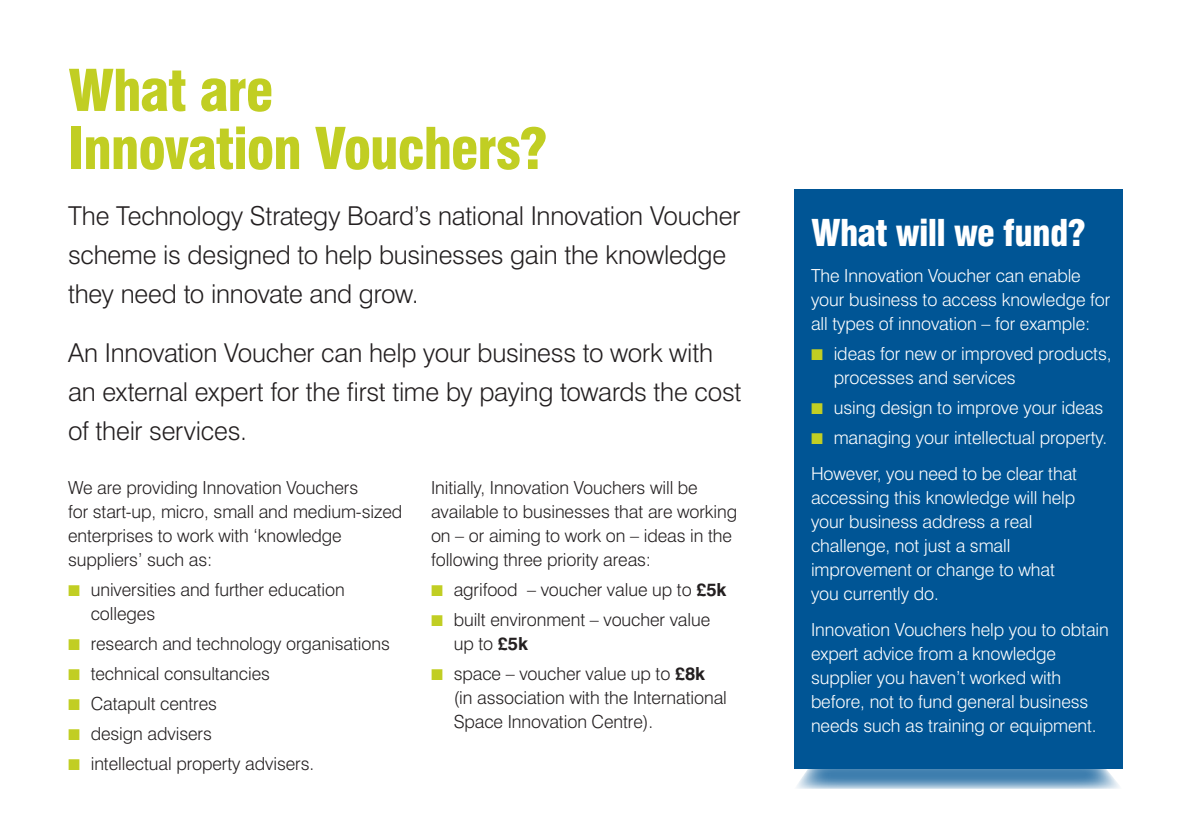
<style>
.page{position:relative;width:1191px;height:840px;background:#fff}
.page>*{position:absolute;margin:0;border:0;box-sizing:border-box;transform-origin:0 0}
.Subhead{font:900 condensed 56px/58px "Swiss 721 BT";letter-spacing:-.025em;color:#c1ce23}
.Subhead-2{font:900 condensed 36px "Swiss 721 BT";letter-spacing:-.02em;color:#fff}
.TEXT{font:300 26px/39px "Swiss 721 BT";letter-spacing:-.01em;color:#231f20}
.TEXT-2{font:300 18px/24px "Swiss 721 BT";letter-spacing:-.005em;color:#fff}
.BULLETS{font:300 18px/24px "Swiss 721 BT";letter-spacing:-.005em;color:#231f20}
.TEXT-3{font:300 18px/24px "Swiss 721 BT";letter-spacing:-.005em;color:#231f20}
.BULLETS-2{font:300 18px/24px "Swiss 721 BT";letter-spacing:-.005em;color:#fff}
.s1{font-family:"European Pi Three";font-weight:400;color:#c1ce23}
.s2{font-weight:700}
</style>
<div class="page">
<svg style="left:794px;top:768px;width:329px;height:20px;background:#699ac0"></svg>
<div style="left:794px;top:189px;width:329px;height:579px;background:#005595"></div>
<p class="Subhead" style="left:68px;top:61px;width:480px">What are<br>Innovation Vouchers?</p>
<p class="TEXT" style="left:68px;top:196px;width:674px">The Technology Strategy Board’s national Innovation Voucher scheme is designed to help businesses gain the knowledge they need to innovate and grow.</p>
<p class="TEXT" style="left:68px;top:333px;width:675px">An Innovation Voucher can help your business to work with an external expert for the first time by paying towards the cost of their services.</p>
<p class="TEXT-3" style="left:68px;top:475px;width:336px">We are providing Innovation Vouchers<br>for start-up, micro, small and medium-sized enterprises to work with ‘knowledge suppliers’ such as:</p>
<p class="BULLETS" style="left:91px;top:577px;width:256px;text-indent:-23px"><span class="s1">K</span> universities and further education colleges</p>
<p class="BULLETS" style="left:68px;top:631px;width:323px"><span class="s1">K</span> research and technology organisations</p>
<p class="BULLETS" style="left:68px;top:661px;width:203px"><span class="s1">K</span> technical consultancies</p>
<p class="BULLETS" style="left:68px;top:691px;width:150px"><span class="s1">K</span> Catapult centres</p>
<p class="BULLETS" style="left:68px;top:721px;width:145px"><span class="s1">K</span> design advisers</p>
<p class="BULLETS" style="left:68px;top:751px;width:248px"><span class="s1">K</span> intellectual property advisers.</p>
<p class="TEXT-3" style="left:431px;top:475px;width:308px">Initially, Innovation Vouchers will be available to businesses that are working on – or aiming to work on – ideas in the following three priority areas:</p>
<p class="BULLETS" style="left:431px;top:577px;width:297px"><span class="s1">K</span> agrifood – voucher value up to <span class="s2">£5k</span></p>
<p class="BULLETS" style="left:454px;top:607px;width:258px;text-indent:-23px"><span class="s1">K</span> built environment – voucher value up to <span class="s2">£5k</span></p>
<p class="BULLETS" style="left:454px;top:661px;width:275px;text-indent:-23px"><span class="s1">K</span> space – voucher value up to <span class="s2">£8k </span>(in association with the International<br>Space Innovation Centre).</p>
<p class="Subhead-2" style="left:811px;top:211px;width:276px">What will we fund?</p>
<p class="TEXT-2" style="left:811px;top:263px;width:301px">The Innovation Voucher can enable your business to access knowledge for all types of innovation – for example:</p>
<p class="BULLETS-2" style="left:833px;top:341px;width:279px;text-indent:-23px"><span class="s1">K</span> ideas for new or improved products, processes and services</p>
<p class="BULLETS-2" style="left:811px;top:395px;width:294px"><span class="s1">K</span> using design to improve your ideas</p>
<p class="BULLETS-2" style="left:811px;top:425px;width:298px"><span class="s1">K</span> managing your intellectual property.</p>
<p class="TEXT-2" style="left:811px;top:461px;width:268px">However, you need to be clear that accessing this knowledge will help your business address a real challenge, not just a small improvement or change to what you currently do.</p>
<p class="TEXT-2" style="left:811px;top:617px;width:299px">Innovation Vouchers help you to obtain expert advice from a knowledge supplier you haven’t worked with before, not to fund general business needs such as training or equipment.</p>
</div>
